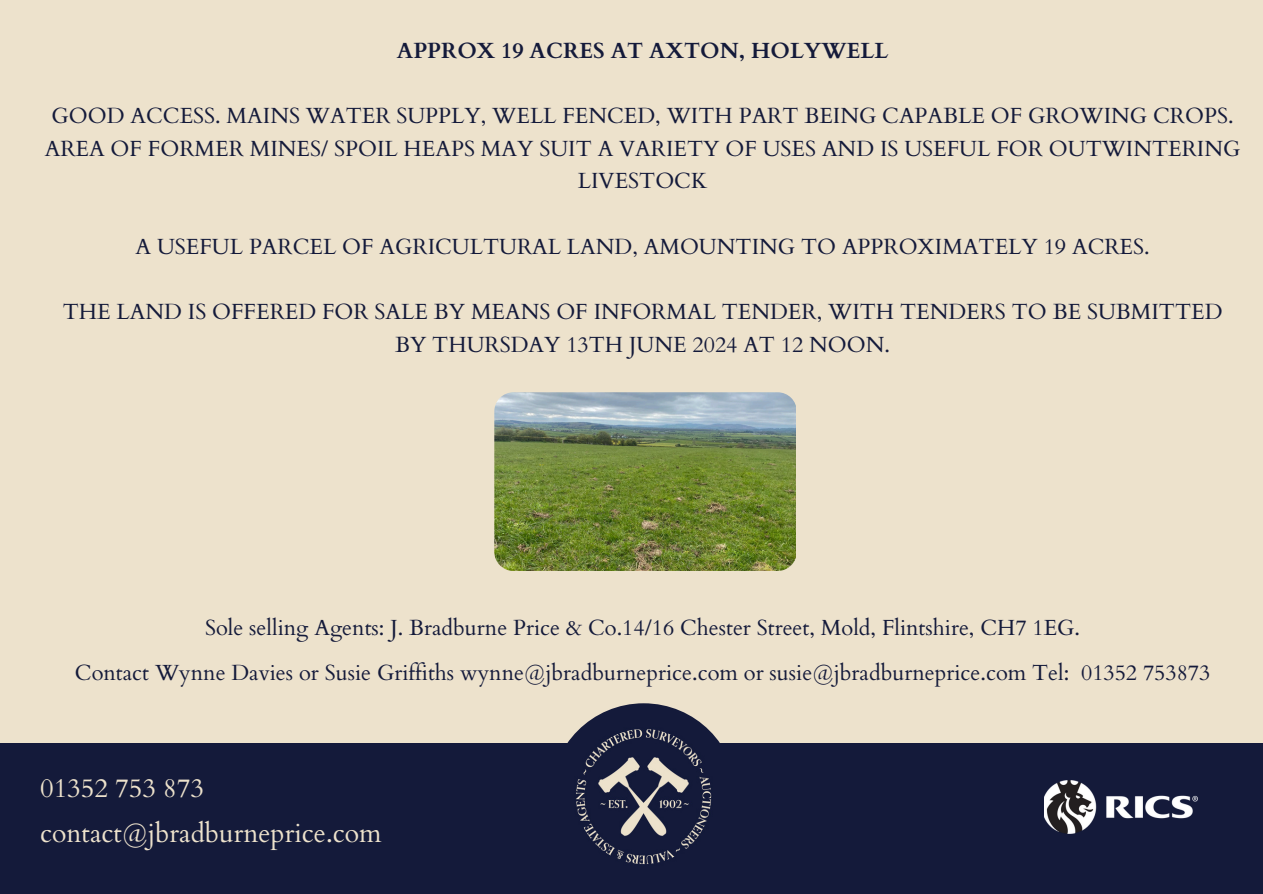
<style>
.page{position:relative;width:1263px;height:894px;background:#fff}
.page>*{position:absolute;margin:0;border:0;box-sizing:border-box;transform-origin:0 0}
.t1{font:700 31.05px "Cardo";color:#ede2cc}
.t2{font:700 28.05px "Cardo";color:#ede2cc}
.t3{font:26.55px/45px "Cardo";color:#ede2cc}
.t4{font:21.9px/32.7px "Cardo";color:#141a3a;text-align:center}
.t5{font:700 21.9px "Cardo";color:#141a3a}
</style>
<div class="page">
<div style="left:0;top:0;width:1263px;height:893px;background:#ede2cc"></div>
<div style="left:0;top:742px;width:1263px;height:151px;background:#141a3a"></div>
<img style="left:550px;top:703px;width:187px;height:186px;border-radius:50%">
<img style="left:1045px;top:780px;width:153px;height:54px">
<img style="left:494px;top:392px;width:302px;height:178px">
<h1 class="t5" style="left:397px;top:36px;width:493px">APPROX 19 ACRES AT AXTON, HOLYWELL</h1>
<p class="t4" style="left:45px;top:100px;width:1197px">GOOD ACCESS. MAINS WATER SUPPLY, WELL FENCED, WITH PART BEING CAPABLE OF GROWING CROPS.<br>AREA OF FORMER MINES/ SPOIL HEAPS MAY SUIT A VARIETY OF USES AND IS USEFUL FOR OUTWINTERING<br>LIVESTOCK</p>
<p class="t4" style="left:136px;top:230px;width:1016px">A USEFUL PARCEL OF AGRICULTURAL LAND, AMOUNTING TO APPROXIMATELY 19 ACRES.</p>
<h2 class="t4" style="left:63px;top:296px;width:1161px">THE LAND IS OFFERED FOR SALE BY MEANS OF INFORMAL TENDER, WITH TENDERS TO BE SUBMITTED<br>BY THURSDAY 13TH JUNE 2024 AT 12 NOON.</h2>
<p class="t4" style="left:205px;top:612px;width:876px">Sole selling Agents: J. Bradburne Price &amp; Co.14/16 Chester Street, Mold, Flintshire, CH7 1EG.</p>
<h2 class="t4" style="left:75px;top:657px;width:1137px">Contact Wynne Davies or Susie Griffiths wynne@jbradburneprice.com or susie@jbradburneprice.com Tel: 01352 753873</h2>
<p class="t3" style="left:40px;top:766px;width:343px">01352 753 873 contact@jbradburneprice.com</p>
<p class="t1" style="left:29px;top:782px;width:193px">01352 753 873</p>
<h3 class="t2" style="left:22px;top:783px;width:175px">01352 753 873</h3>
<h4 class="t3" style="left:42px;top:780px;width:165px">01352 753 873</h4>
</div>
